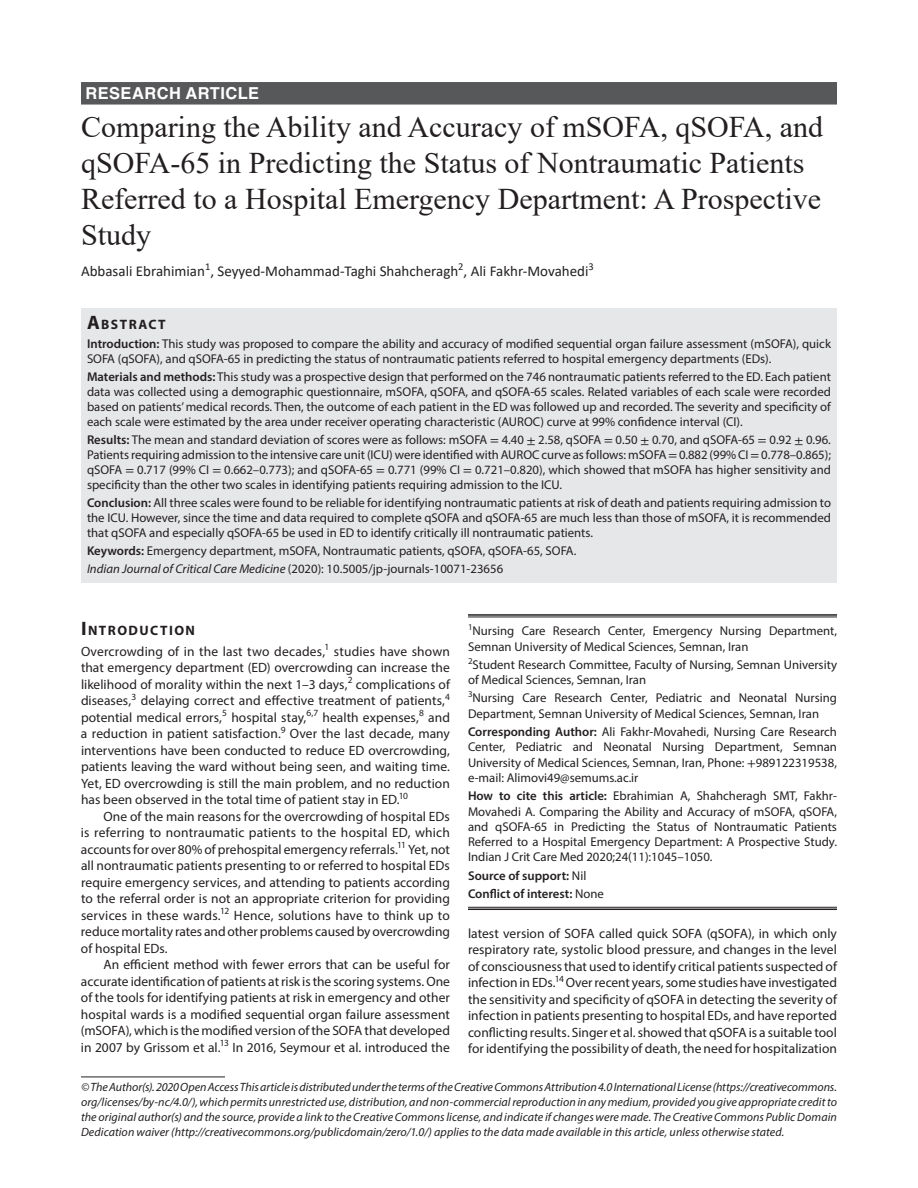
<style>
.page{position:relative;width:918px;height:1188px;background:#fff}
.page>*{position:absolute;margin:0;border:0;box-sizing:border-box;transform-origin:0 0}
.t1{font:30px/36px "Times New Roman";color:#231f20}
.t2{font:700 16.5px "Helvetica LT Std";letter-spacing:.025em;color:#fff}
.t3{font:15px "Calibri";color:#231f20}
.t4{font:700 13.65px "Myriad Pro";letter-spacing:.105em;color:#231f20}
.t5{font:13.5px/16.5px "Myriad Pro";color:#231f20;text-align:justify}
.t6{font:12.75px/15.3px "Myriad Pro";color:#231f20}
.t7{font:600 12.75px/18.3px "Myriad Pro";color:#231f20}
.t8{font:italic 12px/15px "Myriad Pro";letter-spacing:.005em;color:#231f20;text-align:justify}
.s1{font-size:19.5px}
.s2{font-weight:600}
.s3{font-family:"STIX"}
.s4{font-style:italic}
.s5{font-weight:400}
</style>
<div class="page">
<div style="left:81px;top:82px;width:756px;height:23px;background:#57585a"></div>
<div style="left:81px;top:308px;width:756px;height:26px;background:#e6e7e9"></div>
<div style="left:81px;top:333px;width:756px;height:39px;background:#e6e7e9"></div>
<div style="left:81px;top:366px;width:756px;height:69px;background:#e6e7e9"></div>
<div style="left:81px;top:429px;width:756px;height:69px;background:#e6e7e9"></div>
<div style="left:81px;top:492px;width:756px;height:54px;background:#e6e7e9"></div>
<div style="left:81px;top:540px;width:756px;height:24px;background:#e6e7e9"></div>
<div style="left:81px;top:558px;width:756px;height:24px;background:#e6e7e9"></div>
<hr style="left:468px;top:614px;width:369px;height:2px;background:#231f20">
<hr style="left:468px;top:617px;width:369px;height:1px;background:#231f20">
<hr style="left:468px;top:907px;width:369px;height:1px;background:#231f20">
<hr style="left:468px;top:909px;width:369px;height:1px;background:#231f20">
<hr style="left:81px;top:1077px;width:144px;height:1px;background:#231f20">
<p class="t2" style="left:86px;top:83px;width:175px">RESEARCH ARTICLE</p>
<h1 class="t1" style="left:81px;top:108px;width:744px">Comparing the Ability and Accuracy of mSOFA, qSOFA, and qSOFA-65 in Predicting the Status of Nontraumatic Patients Referred to a Hospital Emergency Department: A Prospective Study</h1>
<p class="t3" style="left:81px;top:261px;width:514px">Abbasali Ebrahimian<sup>1</sup>, Seyyed-Mohammad-Taghi Shahcheragh<sup>2</sup>, Ali Fakhr-Movahedi<sup>3</sup></p>
<p class="t4" style="left:87px;top:315px;width:80px"><span class="s1">A</span>BSTRACT</p>
<p class="t6" style="left:87px;top:336px;width:746px"><span class="s2">Introduction:</span> This study was proposed to compare the ability and accuracy of modified sequential organ failure assessment (mSOFA), quick<br>SOFA (qSOFA), and qSOFA-65 in predicting the status of nontraumatic patients referred to hospital emergency departments (EDs).</p>
<p class="t6" style="left:87px;top:369px;width:746px;text-align:justify"><span class="s2">Materials and methods:</span> This study was a prospective design that performed on the 746 nontraumatic patients referred to the ED. Each patient data was collected using a demographic questionnaire, mSOFA, qSOFA, and qSOFA-65 scales. Related variables of each scale were recorded based on patients’ medical records. Then, the outcome of each patient in the ED was followed up and recorded. The severity and specificity of each scale were estimated by the area under receiver operating characteristic (AUROC) curve at 99% confidence interval (CI).</p>
<p class="t6" style="left:87px;top:432px;width:746px;text-align:justify"><span class="s2">Results:</span> The mean and standard deviation of scores were as follows: mSOFA <span class="s3">=</span> 4.40 <span class="s3">±</span> 2.58, qSOFA <span class="s3">=</span> 0.50 <span class="s3">±</span> 0.70, and qSOFA-65 <span class="s3">=</span> 0.92 <span class="s3">±</span> 0.96.<br>Patients requiring admission to the intensive care unit (ICU) were identified with AUROC curve as follows: mSOFA <span class="s3">=</span> 0.882 (99% CI <span class="s3">=</span> 0.778–0.865); qSOFA <span class="s3">=</span> 0.717 (99% CI <span class="s3">=</span> 0.662–0.773); and qSOFA-65 <span class="s3">=</span> 0.771 (99% CI <span class="s3">=</span> 0.721–0.820), which showed that mSOFA has higher sensitivity and specificity than the other two scales in identifying patients requiring admission to the ICU.</p>
<p class="t6" style="left:87px;top:495px;width:746px;text-align:justify"><span class="s2">Conclusion:</span> All three scales were found to be reliable for identifying nontraumatic patients at risk of death and patients requiring admission to the ICU. However, since the time and data required to complete qSOFA and qSOFA-65 are much less than those of mSOFA, it is recommended that qSOFA and especially qSOFA-65 be used in ED to identify critically ill nontraumatic patients.</p>
<p class="t6" style="left:87px;top:542px;width:491px;line-height:18px"><span class="s2">Keywords:</span> Emergency department, mSOFA, Nontraumatic patients, qSOFA, qSOFA-65, SOFA.<br><span class="s4">Indian Journal of Critical Care Medicine</span> (2020): 10.5005/jp-journals-10071-23656</p>
<p class="t4" style="left:81px;top:621px;width:116px"><span class="s1">I</span>NTRODUCTION</p>
<p class="t5" style="left:81px;top:643px;width:371px">Overcrowding of in the last two decades,<sup>1</sup> studies have shown that emergency department (ED) overcrowding can increase the likelihood of morality within the next 1–3 days,<sup>2</sup> complications of diseases,<sup>3</sup> delaying correct and effective treatment of patients,<sup>4 </sup>potential medical errors,<sup>5</sup> hospital stay,<sup>6,7</sup> health expenses,<sup>8</sup> and a reduction in patient satisfaction.<sup>9</sup> Over the last decade, many interventions have been conducted to reduce ED overcrowding, patients leaving the ward without being seen, and waiting time.<br>Yet, ED overcrowding is still the main problem, and no reduction has been observed in the total time of patient stay in ED.<sup>10</sup></p>
<p class="t5" style="left:81px;top:808px;width:371px;text-indent:23px">One of the main reasons for the overcrowding of hospital EDs is referring to nontraumatic patients to the hospital ED, which accounts for over 80% of prehospital emergency referrals.<sup>11</sup> Yet, not all nontraumatic patients presenting to or referred to hospital EDs require emergency services, and attending to patients according to the referral order is not an appropriate criterion for providing services in these wards.<sup>12</sup> Hence, solutions have to think up to reduce mortality rates and other problems caused by overcrowding of hospital EDs.</p>
<p class="t5" style="left:81px;top:956px;width:371px;text-indent:23px">An efficient method with fewer errors that can be useful for accurate identification of patients at risk is the scoring systems. One of the tools for identifying patients at risk in emergency and other hospital wards is a modified sequential organ failure assessment (mSOFA), which is the modified version of the SOFA that developed in 2007 by Grissom et al.<sup>13</sup> In 2016, Seymour et al. introduced the</p>
<p class="t6" style="left:468px;top:623px;width:370px"><sup>1</sup>Nursing Care Research Center, Emergency Nursing Department,<br>Semnan University of Medical Sciences, Semnan, Iran</p>
<p class="t6" style="left:468px;top:657px;width:371px"><sup>2</sup>Student Research Committee, Faculty of Nursing, Semnan University of Medical Sciences, Semnan, Iran</p>
<p class="t6" style="left:468px;top:690px;width:370px"><sup>3</sup>Nursing Care Research Center, Pediatric and Neonatal Nursing<br>Department, Semnan University of Medical Sciences, Semnan, Iran</p>
<p class="t6" style="left:468px;top:724px;width:371px;text-align:justify"><span class="s2">Corresponding Author:</span> Ali Fakhr-Movahedi, Nursing Care Research Center, Pediatric and Neonatal Nursing Department, Semnan University of Medical Sciences, Semnan, Iran, Phone: <span class="s3">+</span>989122319538, e-mail: Alimovi49@semums.ac.ir</p>
<p class="t6" style="left:468px;top:788px;width:371px;text-align:justify"><span class="s2">How to cite this article:</span> Ebrahimian A, Shahcheragh SMT, Fakhr-Movahedi A. Comparing the Ability and Accuracy of mSOFA, qSOFA, and qSOFA-65 in Predicting the Status of Nontraumatic Patients Referred to a Hospital Emergency Department: A Prospective Study.<br>Indian J Crit Care Med 2020;24(11):1045–1050.</p>
<p class="t7" style="left:468px;top:866px;width:137px">Source of support: <span class="s5">Nil<br></span>Conflict of interest: <span class="s5">None</span></p>
<p class="t5" style="left:468px;top:925px;width:371px">latest version of SOFA called quick SOFA (qSOFA), in which only respiratory rate, systolic blood pressure, and changes in the level of consciousness that used to identify critical patients suspected of infection in EDs.<sup>14</sup> Over recent years, some studies have investigated the sensitivity and specificity of qSOFA in detecting the severity of infection in patients presenting to hospital EDs, and have reported conflicting results. Singer et al. showed that qSOFA is a suitable tool for identifying the possibility of death, the need for hospitalization</p>
<p class="t8" style="left:81px;top:1079px;width:758px">© The Author(s). 2020 Open Access This article is distributed under the terms of the Creative Commons Attribution 4.0 International License (https://creativecommons. org/licenses/by-nc/4.0/), which permits unrestricted use, distribution, and non-commercial reproduction in any medium, provided you give appropriate credit to the original author(s) and the source, provide a link to the Creative Commons license, and indicate if changes were made. The Creative Commons Public Domain Dedication waiver (http://creativecommons.org/publicdomain/zero/1.0/) applies to the data made available in this article, unless otherwise stated.</p>
</div>
